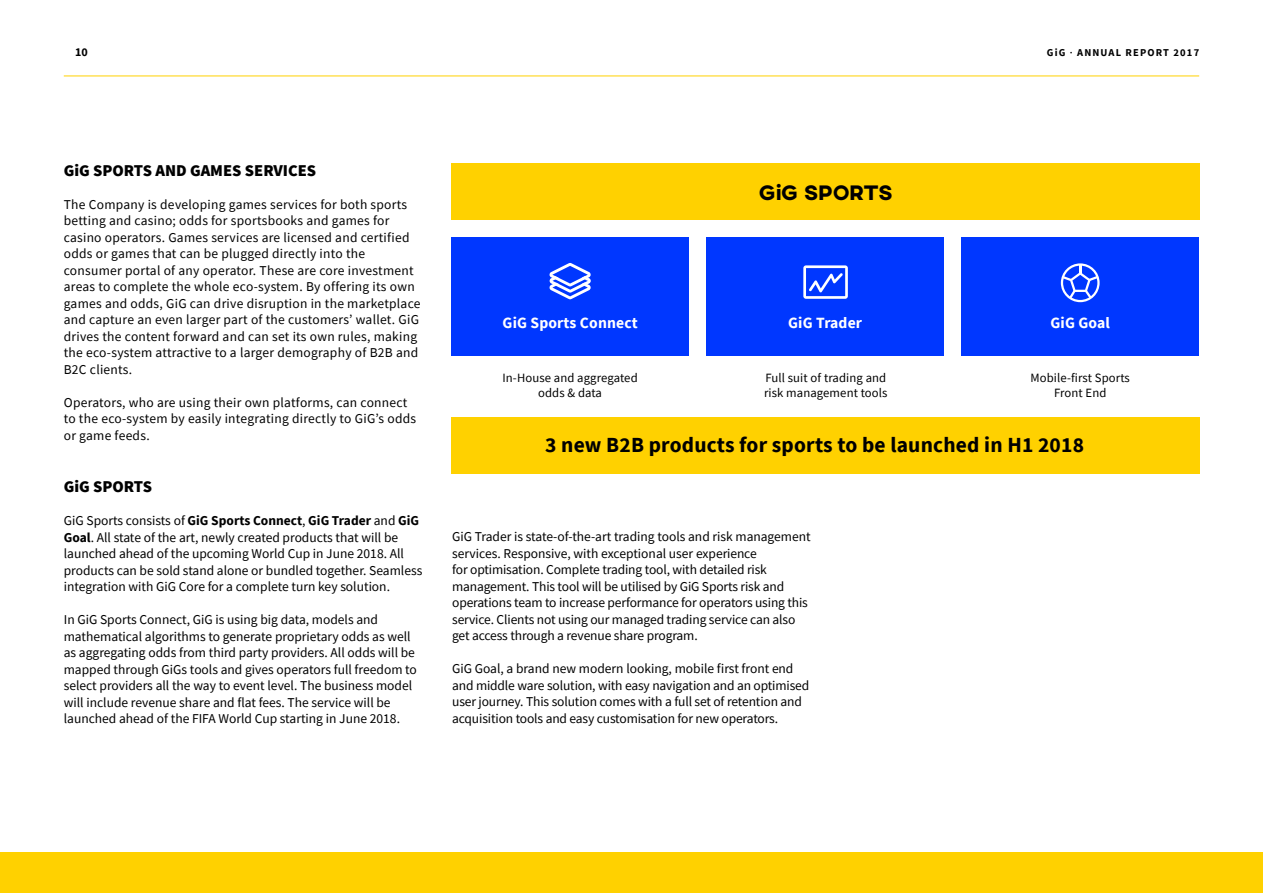
<style>
.page{position:relative;width:1263px;height:893px;background:#fff}
.page>*{position:absolute;margin:0;border:0;box-sizing:border-box;transform-origin:0 0}
.t1{font:700 21.45px "Source Sans Pro";letter-spacing:.01em;color:#000}
.t2{font:800 21.45px "AXIS";letter-spacing:-.01em;color:#000}
.t3{font:900 16.5px "Source Sans Pro";color:#000}
.t4{font:700 15.6px "Source Sans Pro";letter-spacing:.01em;color:#fff}
.t5{font:13.5px/16.5px "Source Sans Pro";color:#000}
.t6{font:13.5px/16.5px "Source Sans Pro";letter-spacing:.02em;color:#000}
.t7{font:12.75px/14.9px "Source Sans Pro";letter-spacing:.01em;color:#000;text-align:center}
.t8{font:700 12px "Source Sans Pro";color:#000}
.t9{font:700 10.5px "Source Sans Pro";letter-spacing:.11em;color:#000}
.s1{font-weight:600}
.s2{font-weight:700}
.s3{font-family:"Axis";font-weight:400}
</style>
<div class="page">
<div style="left:0;top:852px;width:1263px;height:41px;background:#ffd100"></div>
<hr style="left:64px;top:76px;width:1135px;height:1px;background:#ffd100">
<div style="left:451px;top:237px;width:238px;height:119px;background:#0037ff"></div>
<div style="left:706px;top:237px;width:238px;height:119px;background:#0037ff"></div>
<div style="left:961px;top:237px;width:238px;height:119px;background:#0037ff"></div>
<div style="left:451px;top:417px;width:748px;height:56px;background:#ffd100"></div>
<svg style="left:803px;top:265px;width:45px;height:34px"></svg>
<svg style="left:1061px;top:263px;width:38px;height:39px"></svg>
<svg style="left:549px;top:263px;width:42px;height:36px"></svg>
<div style="left:451px;top:163px;width:748px;height:57px;background:#ffd100"></div>
<p class="t8" style="left:75px;top:44px;width:14px">10</p>
<p class="t9" style="left:1047px;top:45px;width:154px">GiG <span class="s1">·</span> ANNUAL REPORT 2017</p>
<p class="t3" style="left:64px;top:159px;width:254px">GiG SPORTS AND GAMES SERVICES</p>
<p class="t6" style="left:64px;top:196px;width:358px">The Company is developing games services for both sports betting and casino; odds for sportsbooks and games for casino operators. Games services are licensed and certified odds or games that can be plugged directly into the consumer portal of any operator. These are core investment areas to complete the whole eco-system. By offering its own games and odds, GiG can drive disruption in the marketplace and capture an even larger part of the customers’ wallet. GiG drives the content forward and can set its own rules, making the eco-system attractive to a larger demography of B2B and B2C clients.</p>
<p class="t6" style="left:64px;top:394px;width:354px">Operators, who are using their own platforms, can connect to the eco-system by easily integrating directly to GiG’s odds or game feeds.</p>
<p class="t3" style="left:64px;top:475px;width:90px">GiG SPORTS</p>
<p class="t5" style="left:64px;top:512px;width:360px">GiG Sports consists of <span class="s2">GiG Sports Connect</span>, <span class="s2">GiG Trader</span> and <span class="s2">GiG Goal</span>. All state of the art, newly created products that will be launched ahead of the upcoming World Cup in June 2018. All products can be sold stand alone or bundled together. Seamless integration with GiG Core for a complete turn key solution.</p>
<p class="t5" style="left:64px;top:611px;width:355px">In GiG Sports Connect, GiG is using big data, models and mathematical algorithms to generate proprietary odds as well as aggregating odds from third party providers. All odds will be mapped through GiGs tools and gives operators full freedom to select providers all the way to event level. The business model will include revenue share and flat fees. The service will be launched ahead of the FIFA World Cup starting in June 2018.</p>
<h1 class="t2" style="left:759px;top:178px;width:135px">G<span class="s3">i</span>G SPORTS</h1>
<p class="t4" style="left:503px;top:312px;width:137px">GiG Sports Connect</p>
<p class="t4" style="left:788px;top:312px;width:75px">GiG Trader</p>
<p class="t4" style="left:1050px;top:312px;width:61px">GiG Goal</p>
<p class="t7" style="left:502px;top:370px;width:137px">In-House and aggregated odds &amp; data</p>
<p class="t7" style="left:764px;top:370px;width:125px;text-align:left">Full suit of trading and risk management tools</p>
<p class="t7" style="left:1030px;top:370px;width:101px">Mobile-first Sports<br>Front End</p>
<h1 class="t1" style="left:545px;top:431px;width:540px">3 new B2B products for sports to be launched in H1 2018</h1>
<p class="t5" style="left:452px;top:528px;width:360px">GiG Trader is state-of-the-art trading tools and risk management services. Responsive, with exceptional user experience<br>for optimisation. Complete trading tool, with detailed risk management. This tool will be utilised by GiG Sports risk and operations team to increase performance for operators using this service. Clients not using our managed trading service can also get access through a revenue share program.</p>
<p class="t5" style="left:452px;top:660px;width:359px">GiG Goal, a brand new modern looking, mobile first front end and middle ware solution, with easy navigation and an optimised user journey. This solution comes with a full set of retention and acquisition tools and easy customisation for new operators.</p>
</div>
